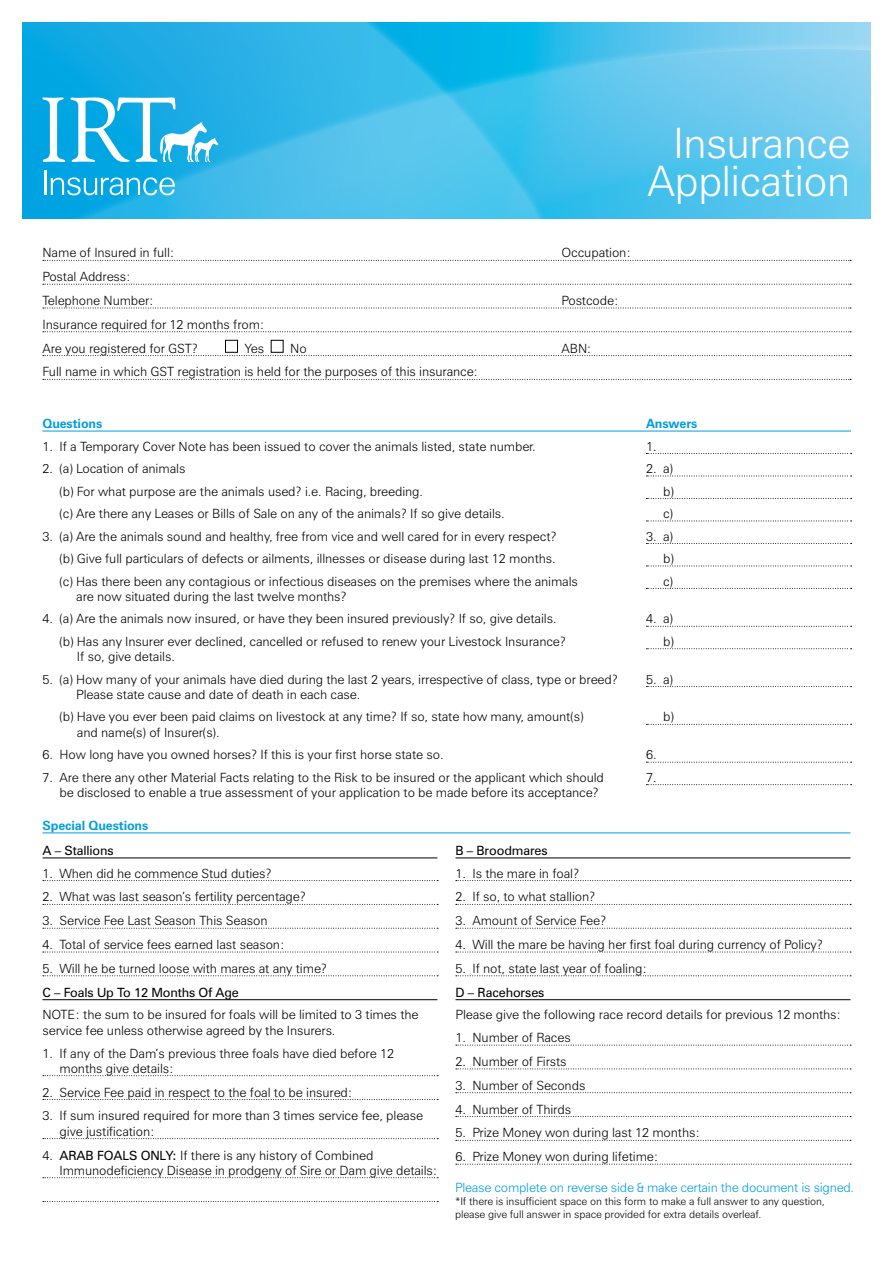
<style>
.page{position:relative;width:893px;height:1263px;background:#fff}
.page>*{position:absolute;margin:0;border:0;box-sizing:border-box;transform-origin:0 0}
.t1{font:300 42px/37.5px "Zurich BT";letter-spacing:-.02em;color:#fff;text-align:right}
.t2{font:300 12.75px/15.3px "Zurich BT";letter-spacing:-.01em;color:#000}
.t3{font:12.75px "Zurich BT";letter-spacing:-.01em;color:#000}
.t4{font:300 12.75px "Zurich BT";letter-spacing:-.02em;color:#009ee0}
.t5{font:700 12.75px "Zurich BT";letter-spacing:-.01em;color:#009ee0}
.t6{font:300 10.5px/12.6px "Zurich BT";letter-spacing:-.01em;color:#000}
.s1{font-weight:400}
</style>
<div class="page">
<svg style="left:547px;top:22px;width:324px;height:197px;background:#60c7ed"></svg>
<svg style="left:22px;top:22px;width:518px;height:197px;background:#2eb7e8"></svg>
<svg style="left:43px;top:96px;width:175px;height:66px"></svg>
<hr style="left:44px;top:170px;width:3px;height:25px;background:#fff">
<svg style="left:51px;top:177px;width:124px;height:18px"></svg>
<svg style="left:43px;top:260px;width:808px;height:1px"></svg>
<svg style="left:43px;top:284px;width:808px;height:1px"></svg>
<svg style="left:43px;top:308px;width:808px;height:1px"></svg>
<svg style="left:43px;top:331px;width:808px;height:1px"></svg>
<svg style="left:43px;top:355px;width:808px;height:1px"></svg>
<svg style="left:43px;top:379px;width:808px;height:1px"></svg>
<div style="left:225px;top:340px;width:13px;height:13px;border:1px solid #000"></div>
<div style="left:271px;top:340px;width:13px;height:13px;border:1px solid #000"></div>
<hr style="left:43px;top:431px;width:603px;height:1px;background:#009ee0">
<hr style="left:646px;top:431px;width:205px;height:1px;background:#009ee0">
<svg style="left:646px;top:453px;width:206px;height:1px"></svg>
<svg style="left:646px;top:476px;width:206px;height:1px"></svg>
<svg style="left:646px;top:498px;width:206px;height:1px"></svg>
<svg style="left:646px;top:521px;width:206px;height:1px"></svg>
<svg style="left:646px;top:543px;width:206px;height:1px"></svg>
<svg style="left:646px;top:566px;width:206px;height:1px"></svg>
<svg style="left:646px;top:588px;width:206px;height:1px"></svg>
<svg style="left:646px;top:626px;width:206px;height:1px"></svg>
<svg style="left:646px;top:648px;width:206px;height:1px"></svg>
<svg style="left:646px;top:686px;width:206px;height:1px"></svg>
<svg style="left:646px;top:724px;width:206px;height:1px"></svg>
<svg style="left:646px;top:762px;width:206px;height:1px"></svg>
<svg style="left:646px;top:784px;width:206px;height:1px"></svg>
<hr style="left:43px;top:857px;width:394px;height:1px;background:#000">
<svg style="left:43px;top:880px;width:395px;height:1px"></svg>
<svg style="left:43px;top:904px;width:395px;height:1px"></svg>
<svg style="left:43px;top:928px;width:395px;height:1px"></svg>
<svg style="left:43px;top:952px;width:395px;height:1px"></svg>
<svg style="left:43px;top:975px;width:395px;height:1px"></svg>
<hr style="left:43px;top:999px;width:394px;height:1px;background:#000">
<svg style="left:43px;top:1075px;width:395px;height:1px"></svg>
<svg style="left:43px;top:1099px;width:395px;height:1px"></svg>
<svg style="left:43px;top:1138px;width:395px;height:1px"></svg>
<svg style="left:43px;top:1177px;width:395px;height:1px"></svg>
<svg style="left:43px;top:1201px;width:395px;height:1px"></svg>
<hr style="left:455px;top:857px;width:395px;height:1px;background:#000">
<svg style="left:456px;top:880px;width:395px;height:1px"></svg>
<svg style="left:456px;top:904px;width:395px;height:1px"></svg>
<svg style="left:456px;top:928px;width:395px;height:1px"></svg>
<svg style="left:456px;top:952px;width:395px;height:1px"></svg>
<svg style="left:456px;top:975px;width:395px;height:1px"></svg>
<hr style="left:455px;top:999px;width:395px;height:1px;background:#000">
<svg style="left:456px;top:1045px;width:395px;height:1px"></svg>
<svg style="left:456px;top:1068px;width:395px;height:1px"></svg>
<svg style="left:456px;top:1092px;width:395px;height:1px"></svg>
<svg style="left:456px;top:1116px;width:395px;height:1px"></svg>
<svg style="left:456px;top:1140px;width:395px;height:1px"></svg>
<svg style="left:456px;top:1164px;width:395px;height:1px"></svg>
<hr style="left:43px;top:832px;width:807px;height:1px;background:#009ee0">
<p class="t2" style="left:43px;top:245px;width:134px">Name of Insured in full:</p>
<p class="t2" style="left:562px;top:245px;width:71px">Occupation:</p>
<p class="t2" style="left:43px;top:265px;width:113px;line-height:23.9px">Postal Address:<br>Telephone Number:</p>
<p class="t2" style="left:562px;top:293px;width:59px">Postcode:</p>
<h1 class="t1" style="left:648px;top:124px;width:204px">Insurance<br>Application</h1>
<p class="t2" style="left:43px;top:312px;width:223px;line-height:23.9px">Insurance required for 12 months from:<br>Are you registered for GST?</p>
<p class="t2" style="left:245px;top:340px;width:21px">Yes</p>
<p class="t2" style="left:290px;top:340px;width:18px">No</p>
<p class="t2" style="left:562px;top:340px;width:31px">ABN:</p>
<p class="t2" style="left:43px;top:364px;width:437px">Full name in which GST registration is held for the purposes of this insurance:</p>
<p class="t5" style="left:43px;top:416px;width:61px">Questions</p>
<p class="t5" style="left:646px;top:416px;width:53px">Answers</p>
<p class="t2" style="left:43px;top:438px;width:495px">1. If a Temporary Cover Note has been issued to cover the animals listed, state number.</p>
<p class="t2" style="left:646px;top:438px;width:12px">1.</p>
<p class="t2" style="left:43px;top:461px;width:144px">2. (a) Location of animals</p>
<p class="t2" style="left:646px;top:461px;width:28px">2. a)</p>
<p class="t2" style="left:60px;top:483px;width:365px">(b) For what purpose are the animals used? i.e. Racing, breeding.</p>
<p class="t2" style="left:663px;top:483px;width:12px">b)</p>
<p class="t2" style="left:60px;top:506px;width:447px">(c) Are there any Leases or Bills of Sale on any of the animals? If so give details.</p>
<p class="t2" style="left:663px;top:506px;width:12px">c)</p>
<p class="t2" style="left:43px;top:528px;width:516px">3. (a) Are the animals sound and healthy, free from vice and well cared for in every respect?</p>
<p class="t2" style="left:646px;top:528px;width:28px">3. a)</p>
<p class="t2" style="left:60px;top:551px;width:498px">(b) Give full particulars of defects or ailments, illnesses or disease during last 12 months.</p>
<p class="t2" style="left:663px;top:551px;width:12px">b)</p>
<p class="t2" style="left:76px;top:573px;width:503px;text-indent:-17px">(c) Has there been any contagious or infectious diseases on the premises where the animals are now situated during the last twelve months?</p>
<p class="t2" style="left:663px;top:573px;width:12px">c)</p>
<p class="t2" style="left:43px;top:611px;width:515px">4. (a) Are the animals now insured, or have they been insured previously? If so, give details.</p>
<p class="t2" style="left:646px;top:611px;width:28px">4. a)</p>
<p class="t2" style="left:77px;top:633px;width:491px;text-indent:-17px">(b) Has any Insurer ever declined, cancelled or refused to renew your Livestock Insurance?<br>If so, give details.</p>
<p class="t2" style="left:663px;top:633px;width:12px">b)</p>
<p class="t2" style="left:76px;top:671px;width:543px;text-indent:-34px">5. (a) How many of your animals have died during the last 2 years, irrespective of class, type or breed?<br>Please state cause and date of death in each case.</p>
<p class="t2" style="left:646px;top:671px;width:28px">5. a)</p>
<p class="t2" style="left:77px;top:709px;width:508px;text-indent:-17px">(b) Have you ever been paid claims on livestock at any time? If so, state how many, amount(s) and name(s) of Insurer(s).</p>
<p class="t2" style="left:663px;top:709px;width:12px">b)</p>
<p class="t2" style="left:43px;top:747px;width:402px">6. How long have you owned horses? If this is your first horse state so.</p>
<p class="t2" style="left:646px;top:747px;width:12px">6.</p>
<p class="t2" style="left:60px;top:769px;width:546px;text-indent:-17px">7. Are there any other Material Facts relating to the Risk to be insured or the applicant which should be disclosed to enable a true assessment of your application to be made before its acceptance?</p>
<p class="t2" style="left:646px;top:769px;width:12px">7.</p>
<p class="t5" style="left:43px;top:817px;width:107px">Special Questions</p>
<p class="t3" style="left:43px;top:843px;width:73px">A – Stallions</p>
<p class="t2" style="left:43px;top:865px;width:231px">1. When did he commence Stud duties?</p>
<p class="t2" style="left:43px;top:889px;width:265px">2. What was last season’s fertility percentage?</p>
<p class="t2" style="left:43px;top:913px;width:227px">3. Service Fee Last Season This Season</p>
<p class="t2" style="left:43px;top:937px;width:244px">4. Total of service fees earned last season:</p>
<p class="t2" style="left:43px;top:960px;width:286px">5. Will he be turned loose with mares at any time?</p>
<p class="t3" style="left:43px;top:984px;width:198px">C – Foals Up To 12 Months Of Age</p>
<p class="t2" style="left:43px;top:1007px;width:377px">NOTE: the sum to be insured for foals will be limited to 3 times the service fee unless otherwise agreed by the Insurers.</p>
<p class="t2" style="left:60px;top:1045px;width:336px;text-indent:-17px">1. If any of the Dam’s previous three foals have died before 12 months give details:</p>
<p class="t2" style="left:43px;top:1084px;width:311px">2. Service Fee paid in respect to the foal to be insured:</p>
<p class="t2" style="left:60px;top:1108px;width:365px;text-indent:-17px">3. If sum insured required for more than 3 times service fee, please give justification:</p>
<p class="t2" style="left:60px;top:1147px;width:379px;text-indent:-17px">4. <span class="s1">ARAB FOALS ONLY:</span> If there is any history of Combined<br>Immunodeficiency Disease in prodgeny of Sire or Dam give details:</p>
<p class="t3" style="left:455px;top:843px;width:94px">B – Broodmares</p>
<p class="t2" style="left:455px;top:865px;width:125px">1. Is the mare in foal?</p>
<p class="t2" style="left:455px;top:889px;width:141px">2. If so, to what stallion?</p>
<p class="t2" style="left:455px;top:913px;width:152px">3. Amount of Service Fee?</p>
<p class="t2" style="left:455px;top:937px;width:369px">4. Will the mare be having her first foal during currency of Policy?</p>
<p class="t2" style="left:455px;top:960px;width:193px">5. If not, state last year of foaling:</p>
<p class="t3" style="left:455px;top:984px;width:91px">D – Racehorses</p>
<p class="t2" style="left:455px;top:1007px;width:387px">Please give the following race record details for previous 12 months:</p>
<p class="t2" style="left:455px;top:1030px;width:117px">1. Number of Races</p>
<p class="t2" style="left:455px;top:1054px;width:113px">2. Number of Firsts</p>
<p class="t2" style="left:455px;top:1077px;width:131px">3. Number of Seconds</p>
<p class="t2" style="left:455px;top:1101px;width:117px">4. Number of Thirds</p>
<p class="t2" style="left:455px;top:1125px;width:246px">5. Prize Money won during last 12 months:</p>
<p class="t2" style="left:455px;top:1149px;width:204px">6. Prize Money won during lifetime:</p>
<p class="t4" style="left:455px;top:1180px;width:401px">Please complete on reverse side &amp; make certain the document is signed.</p>
<p class="t6" style="left:455px;top:1195px;width:371px">*If there is insufficient space on this form to make a full answer to any question, please give full answer in space provided for extra details overleaf.</p>
</div>
